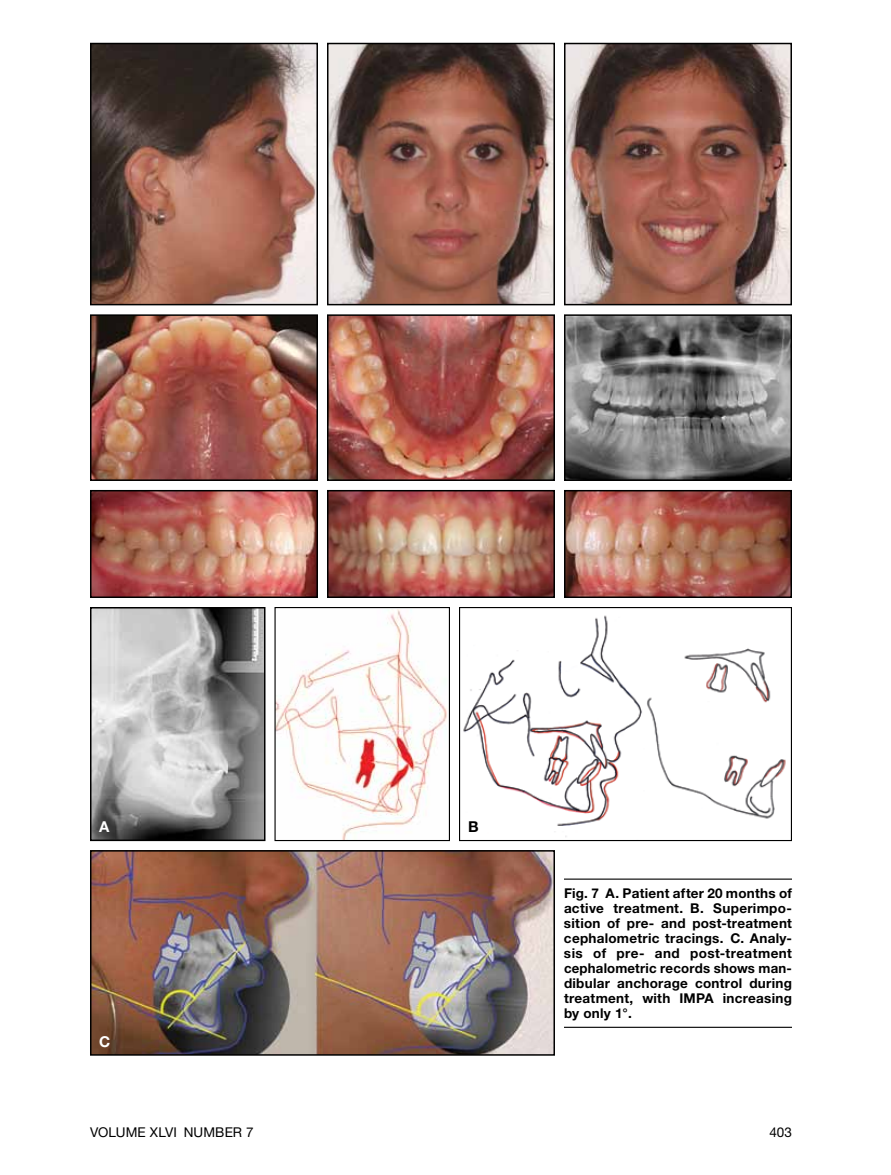
<style>
.page{position:relative;width:891px;height:1175px;background:#fff}
.page>*{position:absolute;margin:0;border:0;box-sizing:border-box;transform-origin:0 0}
.t1{font:700 15px "Helvetica Neue LT Std";color:#fff}
.t2{font:700 15px "Helvetica Neue LT Std";color:#000}
.t3{font:700 13.5px/15px "Helvetica Neue LT Std";letter-spacing:.02em;color:#000;text-align:justify}
.t4{font:13.5px "Helvetica Neue LT Std";letter-spacing:.01em;color:#000}
</style>
<div class="page">
<hr style="left:564px;top:878px;width:228px;height:1px;background:#000">
<hr style="left:564px;top:1026px;width:228px;height:1px;background:#000">
<img style="left:330px;top:317px;width:222px;height:161px">
<div style="left:327px;top:314px;width:228px;height:167px;border:2px solid #000"></div>
<img style="left:93px;top:317px;width:222px;height:161px">
<div style="left:90px;top:314px;width:228px;height:167px;border:2px solid #000"></div>
<img style="left:93px;top:610px;width:170px;height:228px">
<div style="left:90px;top:607px;width:176px;height:234px;border:2px solid #000"></div>
<img style="left:276px;top:609px;width:171px;height:230px">
<div style="left:274px;top:607px;width:176px;height:234px;border:1px solid #000"></div>
<img style="left:93px;top:853px;width:459px;height:199px">
<div style="left:90px;top:850px;width:465px;height:205px;border:2px solid #000"></div>
<img style="left:463px;top:615px;width:179px;height:222px">
<div style="left:459px;top:607px;width:333px;height:234px;border:1px solid #000"></div>
<img style="left:93px;top:493px;width:222px;height:102px">
<div style="left:90px;top:490px;width:228px;height:108px;border:2px solid #000"></div>
<img style="left:567px;top:46px;width:222px;height:256px">
<div style="left:564px;top:43px;width:228px;height:262px;border:2px solid #000"></div>
<img style="left:93px;top:46px;width:222px;height:256px">
<div style="left:90px;top:43px;width:228px;height:262px;border:2px solid #000"></div>
<img style="left:567px;top:317px;width:222px;height:161px">
<div style="left:564px;top:314px;width:228px;height:167px;border:2px solid #000"></div>
<img style="left:330px;top:493px;width:222px;height:102px">
<div style="left:327px;top:490px;width:228px;height:108px;border:2px solid #000"></div>
<img style="left:567px;top:493px;width:222px;height:102px">
<div style="left:564px;top:490px;width:228px;height:108px;border:2px solid #000"></div>
<img style="left:330px;top:46px;width:222px;height:256px">
<div style="left:327px;top:43px;width:228px;height:262px;border:2px solid #000"></div>
<img style="left:647px;top:697px;width:139px;height:122px">
<img style="left:678px;top:648px;width:102px;height:65px">
<p class="t1" style="left:99px;top:817px;width:12px">A</p>
<p class="t2" style="left:468px;top:817px;width:12px">B</p>
<p class="t1" style="left:99px;top:1032px;width:13px">C</p>
<p class="t3" style="left:564px;top:885px;width:230px">Fig. 7 A. Patient after 20 months of active treatment. B. Superimpo&shy;sition of pre- and post-treatment cephalometric tracings. C. Analy&shy;sis of pre- and post-treatment cephalometric records shows man&shy;dibular anchorage control during treatment, with IMPA increasing by only 1°.</p>
<p class="t4" style="left:90px;top:1123px;width:165px">VOLUME XLVI NUMBER 7</p>
<p class="t4" style="left:769px;top:1123px;width:24px">403</p>
</div>
